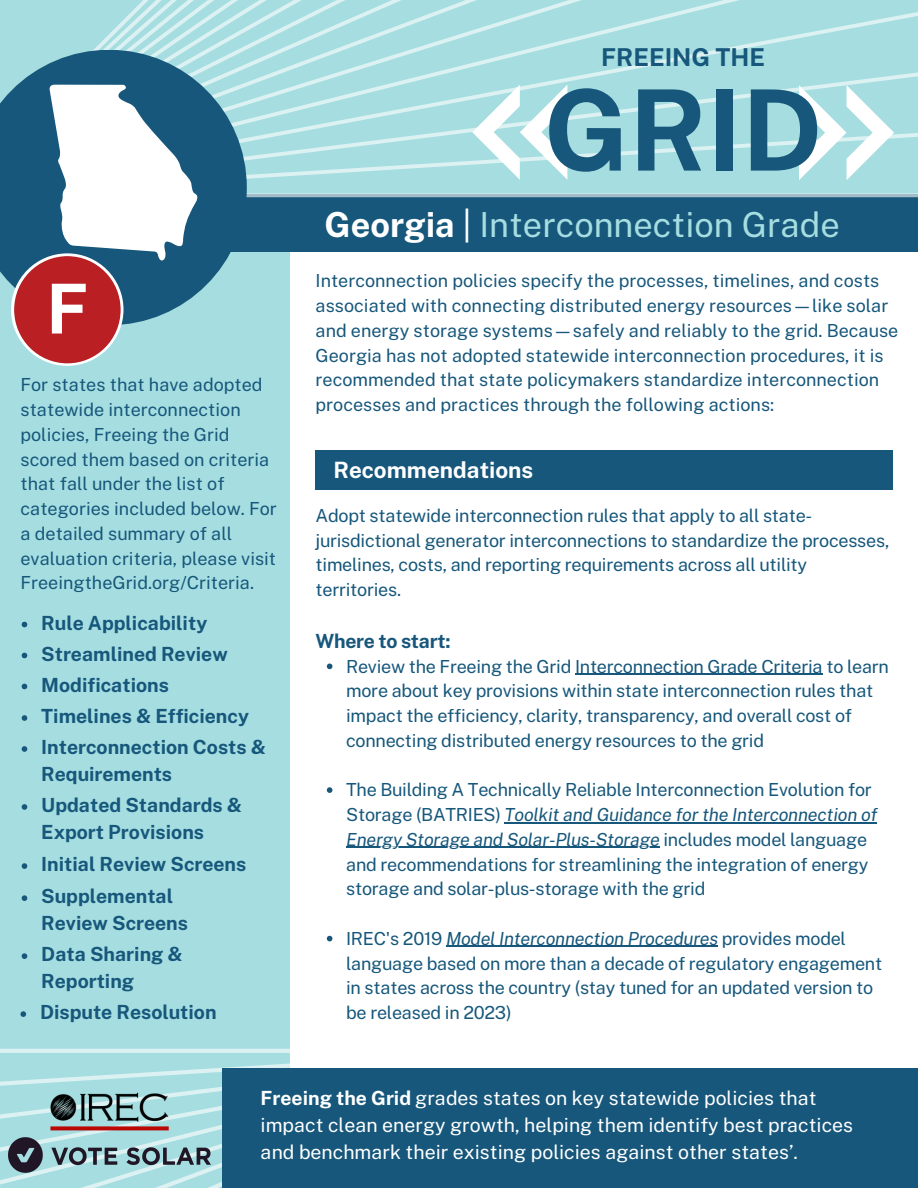
<style>
.page{position:relative;width:918px;height:1188px;background:#fff}
.page>*{position:absolute;margin:0;border:0;box-sizing:border-box;transform-origin:0 0}
.t1{font:700 112.2px "Public Sans";color:#16577b}
.t2{font:700 68.85px "Public Sans";color:#fff}
.t3{font:34.5px "Public Sans";color:#a5dde0}
.t4{font:700 24.6px "Public Sans";color:#16577b}
.t5{font:700 22.5px "Public Sans";color:#fff}
.t6{font:700 19.5px/27px "Public Sans";color:#16577b}
.t7{font:19.5px/27px "Public Sans";color:#fff}
.t8{font:18px/24.8px "Public Sans";letter-spacing:-.015em;color:#16577b}
.s1{font-weight:700;color:#fff}
.s2{color:#fff}
.s3{font-style:italic}
.s4{font-weight:700}
</style>
<div class="page">
<div style="left:0;top:224px;width:290px;height:964px;background:#a5dde0"></div>
<div style="left:209px;top:195px;width:709px;height:57px;background:#16577b"></div>
<svg style="left:0;top:0;width:918px;height:197px;background:#abdee1"></svg>
<svg style="left:0;top:50px;width:247px;height:242px;fill:#16577b"></svg>
<svg style="left:0;top:1049px;width:531px;height:139px"></svg>
<div style="left:222px;top:1069px;width:696px;height:119px;background:#16577b"></div>
<img style="left:48px;top:1092px;width:123px;height:40px">
<img style="left:2px;top:1134px;width:214px;height:43px">
<svg style="left:799px;top:85px;width:95px;height:95px"></svg>
<svg style="left:472px;top:85px;width:95px;height:95px"></svg>
<div style="left:316px;top:451px;width:577px;height:39px;background:#16577b"></div>
<svg style="left:11px;top:85px;width:188px;height:281px"></svg>
<svg style="left:327px;top:664px;width:5px;height:5px"></svg>
<hr style="left:575px;top:674px;width:248px;height:1px;background:#16577b">
<svg style="left:327px;top:787px;width:5px;height:6px"></svg>
<hr style="left:505px;top:822px;width:372px;height:1px;background:#16577b">
<hr style="left:346px;top:847px;width:314px;height:1px;background:#16577b">
<svg style="left:327px;top:936px;width:5px;height:5px"></svg>
<hr style="left:446px;top:946px;width:272px;height:1px;background:#16577b">
<svg style="left:22px;top:653px;width:5px;height:5px"></svg>
<svg style="left:22px;top:684px;width:5px;height:5px"></svg>
<svg style="left:22px;top:746px;width:5px;height:6px"></svg>
<svg style="left:22px;top:804px;width:5px;height:6px"></svg>
<svg style="left:22px;top:895px;width:5px;height:6px"></svg>
<svg style="left:22px;top:863px;width:5px;height:6px"></svg>
<svg style="left:22px;top:715px;width:5px;height:6px"></svg>
<svg style="left:22px;top:622px;width:5px;height:5px"></svg>
<svg style="left:22px;top:953px;width:5px;height:6px"></svg>
<svg style="left:20px;top:1011px;width:6px;height:6px"></svg>
<p class="t4" style="left:601px;top:43px;width:166px">FREEING THE</p>
<p class="t1" style="left:544px;top:64px;width:280px">GRID</p>
<p class="t2" style="left:46px;top:268px;width:44px">F</p>
<p class="t8" style="left:21px;top:372px;width:258px">For states that have adopted statewide interconnection policies, Freeing the Grid scored them based on criteria that fall under the list of categories included below. For a detailed summary of all evaluation criteria, please visit<br>FreeingtheGrid.org/Criteria.</p>
<p class="t6" style="left:41px;top:609px;width:167px">Rule Applicability</p>
<p class="t6" style="left:41px;top:640px;width:188px">Streamlined Review</p>
<p class="t6" style="left:41px;top:671px;width:129px">Modifications</p>
<p class="t6" style="left:41px;top:703px;width:209px">Timelines &amp; Efficiency</p>
<p class="t6" style="left:41px;top:733px;width:226px">Interconnection Costs &amp;<br>Requirements</p>
<p class="t6" style="left:41px;top:791px;width:202px">Updated Standards &amp;<br>Export Provisions</p>
<p class="t6" style="left:41px;top:851px;width:207px">Initial Review Screens</p>
<p class="t6" style="left:41px;top:883px;width:148px">Supplemental<br>Review Screens</p>
<p class="t6" style="left:41px;top:941px;width:143px">Data Sharing &amp;<br>Reporting</p>
<p class="t6" style="left:40px;top:999px;width:178px">Dispute Resolution</p>
<p class="t3" style="left:325px;top:204px;width:517px"><span class="s1">Georgia</span> <span class="s2">|</span> Interconnection Grade</p>
<p class="t8" style="left:316px;top:268px;width:584px">Interconnection policies specify the processes, timelines, and costs associated with connecting distributed energy resources—like solar and energy storage systems—safely and reliably to the grid. Because Georgia has not adopted statewide interconnection procedures, it is recommended that state policymakers standardize interconnection processes and practices through the following actions:</p>
<p class="t5" style="left:333px;top:457px;width:202px">Recommendations</p>
<p class="t8" style="left:316px;top:503px;width:575px">Adopt statewide interconnection rules that apply to all state&shy;jurisdictional generator interconnections to standardize the processes, timelines, costs, and reporting requirements across all utility territories.</p>
<p class="t6" style="left:316px;top:627px;width:137px">Where to start:</p>
<p class="t8" style="left:346px;top:654px;width:544px">Review the Freeing the Grid Interconnection Grade Criteria to learn more about key provisions within state interconnection rules that impact the efficiency, clarity, transparency, and overall cost of connecting distributed energy resources to the grid</p>
<p class="t8" style="left:346px;top:777px;width:533px">The Building A Technically Reliable Interconnection Evolution for Storage (BATRIES) <span class="s3">Toolkit and Guidance for the Interconnection of Energy Storage and Solar-Plus-Storage</span> includes model language and recommendations for streamlining the integration of energy storage and solar-plus-storage with the grid</p>
<p class="t8" style="left:346px;top:926px;width:538px">IREC's 2019 <span class="s3">Model Interconnection Procedures</span> provides model language based on more than a decade of regulatory engagement in states across the country (stay tuned for an updated version to be released in 2023)</p>
<p class="t7" style="left:261px;top:1085px;width:594px"><span class="s4">Freeing the Grid</span> grades states on key statewide policies that impact clean energy growth, helping them identify best practices and benchmark their existing policies against other states’.</p>
</div>
